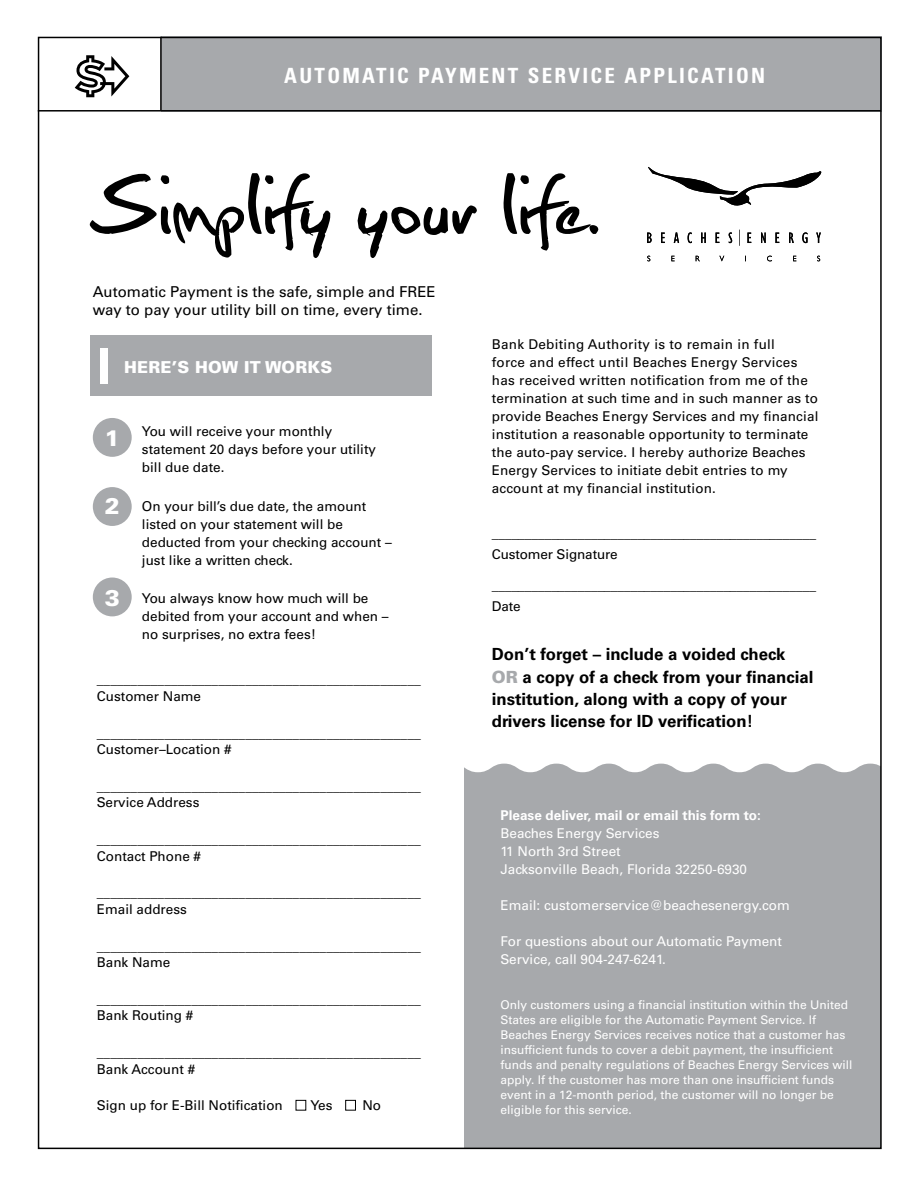
<style>
.page{position:relative;width:918px;height:1188px;background:#fff}
.page>*{position:absolute;margin:0;border:0;box-sizing:border-box;transform-origin:0 0}
.t1{font:113.1px "Christopherhand";letter-spacing:.02em;color:#000}
.t2{font:900 22.5px "Univers LT Std";color:#fff}
.t3{font:700 condensed 21px "Univers LT Std";letter-spacing:.11em;color:#fff}
.t4{font:700 16.8px/22.4px "Univers LT Std";color:#000}
.t5{font:900 16.5px "Univers LT Std";letter-spacing:.01em;color:#fff}
.t6{font:15px/18px "Univers LT Std";color:#000}
.t7{font:13.5px/18px "Univers LT Std";color:#000}
.t8{font:13.5px/18px "Univers LT Std";color:#fff}
.t9{font:700 13.5px "Univers LT Std";color:#fff}
.t10{font:12px/15px "Univers LT Std";color:#fff}
.s1{font-weight:900;color:#a7a9ac}
</style>
<div class="page">
<div style="left:464px;top:746px;width:417px;height:403px;background:#a7a9ac"></div>
<div style="left:161px;top:37px;width:721px;height:75px;background:#a7a9ac"></div>
<svg style="left:75px;top:55px;width:54px;height:42px"></svg>
<hr style="left:38px;top:110px;width:843px;height:2px;background:#000">
<hr style="left:160px;top:37px;width:2px;height:73px;background:#000">
<div style="left:90px;top:336px;width:342px;height:60px;background:#a7a9ac"></div>
<div style="left:101px;top:348px;width:7px;height:36px;background:#fff"></div>
<div style="left:93px;top:418px;width:39px;height:39px;background:#a7a9ac;border-radius:50%"></div>
<div style="left:93px;top:578px;width:39px;height:38px;background:#a7a9ac;border-radius:50%"></div>
<div style="left:93px;top:487px;width:39px;height:39px;background:#a7a9ac;border-radius:50%"></div>
<div style="left:296px;top:1100px;width:10px;height:11px;border:1px solid #000"></div>
<div style="left:345px;top:1100px;width:11px;height:11px;border:1px solid #000"></div>
<svg style="left:464px;top:746px;width:415px;height:26px;background:#f1f1f1"></svg>
<svg style="left:647px;top:167px;width:174px;height:94px"></svg>
<p class="t3" style="left:284px;top:62px;width:483px">AUTOMATIC PAYMENT SERVICE APPLICATION</p>
<p class="t1" style="left:90px;top:158px;width:513px">Simplify your life.</p>
<p class="t6" style="left:93px;top:283px;width:344px">Automatic Payment is the safe, simple and FREE way to pay your utility bill on time, every time.</p>
<p class="t5" style="left:124px;top:356px;width:210px">HERE’S HOW IT WORKS</p>
<p class="t2" style="left:105px;top:424px;width:17px">1</p>
<p class="t2" style="left:105px;top:492px;width:17px">2</p>
<p class="t2" style="left:105px;top:584px;width:17px">3</p>
<p class="t7" style="left:142px;top:423px;width:236px">You will receive your monthly statement 20 days before your utility bill due date.</p>
<p class="t7" style="left:142px;top:497px;width:251px">On your bill’s due date, the amount listed on your statement will be deducted from your checking account – just like a written check.</p>
<p class="t7" style="left:142px;top:589px;width:248px">You always know how much will be debited from your account and when – no surprises, no extra fees!</p>
<p class="t7" style="left:97px;top:671px;width:325px;line-height:16.5px">________________________________________________<br>Customer Name</p>
<p class="t7" style="left:97px;top:725px;width:325px;line-height:16.5px">________________________________________________<br>Customer–Location #</p>
<p class="t7" style="left:97px;top:778px;width:325px;line-height:16.5px">________________________________________________<br>Service Address</p>
<p class="t7" style="left:97px;top:831px;width:325px;line-height:16.5px">________________________________________________<br>Contact Phone #</p>
<p class="t7" style="left:97px;top:884px;width:325px;line-height:16.5px">________________________________________________<br>Email address</p>
<p class="t7" style="left:97px;top:938px;width:325px;line-height:16.5px">________________________________________________<br>Bank Name</p>
<p class="t7" style="left:97px;top:991px;width:325px;line-height:16.5px">________________________________________________<br>Bank Routing #</p>
<p class="t7" style="left:97px;top:1044px;width:325px;line-height:16.5px">________________________________________________<br>Bank Account #</p>
<p class="t7" style="left:97px;top:1097px;width:188px">Sign up for E-Bill Notification</p>
<p class="t7" style="left:310px;top:1097px;width:23px">Yes</p>
<p class="t7" style="left:362px;top:1097px;width:20px">No</p>
<p class="t7" style="left:492px;top:335px;width:328px">Bank Debiting Authority is to remain in full<br>force and effect until Beaches Energy Services has received written notification from me of the termination at such time and in such manner as to provide Beaches Energy Services and my financial institution a reasonable opportunity to terminate the auto-pay service. I hereby authorize Beaches Energy Services to initiate debit entries to my account at my financial institution.</p>
<p class="t7" style="left:492px;top:523px;width:326px;line-height:21px">_________________________________________________<br>Customer Signature</p>
<p class="t7" style="left:492px;top:575px;width:326px;line-height:21px">_________________________________________________<br>Date</p>
<p class="t4" style="left:492px;top:643px;width:323px">Don’t forget – include a voided check <span class="s1">OR</span> a copy of a check from your financial institution, along with a copy of your drivers license for ID verification!</p>
<p class="t9" style="left:501px;top:807px;width:262px">Please deliver, mail or email this form to:</p>
<p class="t8" style="left:501px;top:824px;width:160px">Beaches Energy Services</p>
<p class="t8" style="left:501px;top:842px;width:122px">11 North 3rd Street</p>
<p class="t8" style="left:501px;top:860px;width:248px">Jacksonville Beach, Florida 32250-6930</p>
<p class="t8" style="left:501px;top:896px;width:291px">Email: customerservice@beachesenergy.com</p>
<p class="t8" style="left:501px;top:932px;width:283px">For questions about our Automatic Payment<br>Service, call 904-247-6241.</p>
<p class="t10" style="left:501px;top:997px;width:353px">Only customers using a financial institution within the United States are eligible for the Automatic Payment Service. If Beaches Energy Services receives notice that a customer has insufficient funds to cover a debit payment, the insufficient funds and penalty regulations of Beaches Energy Services will apply. If the customer has more than one insufficient funds event in a 12-month period, the customer will no longer be eligible for this service.</p>
</div>
